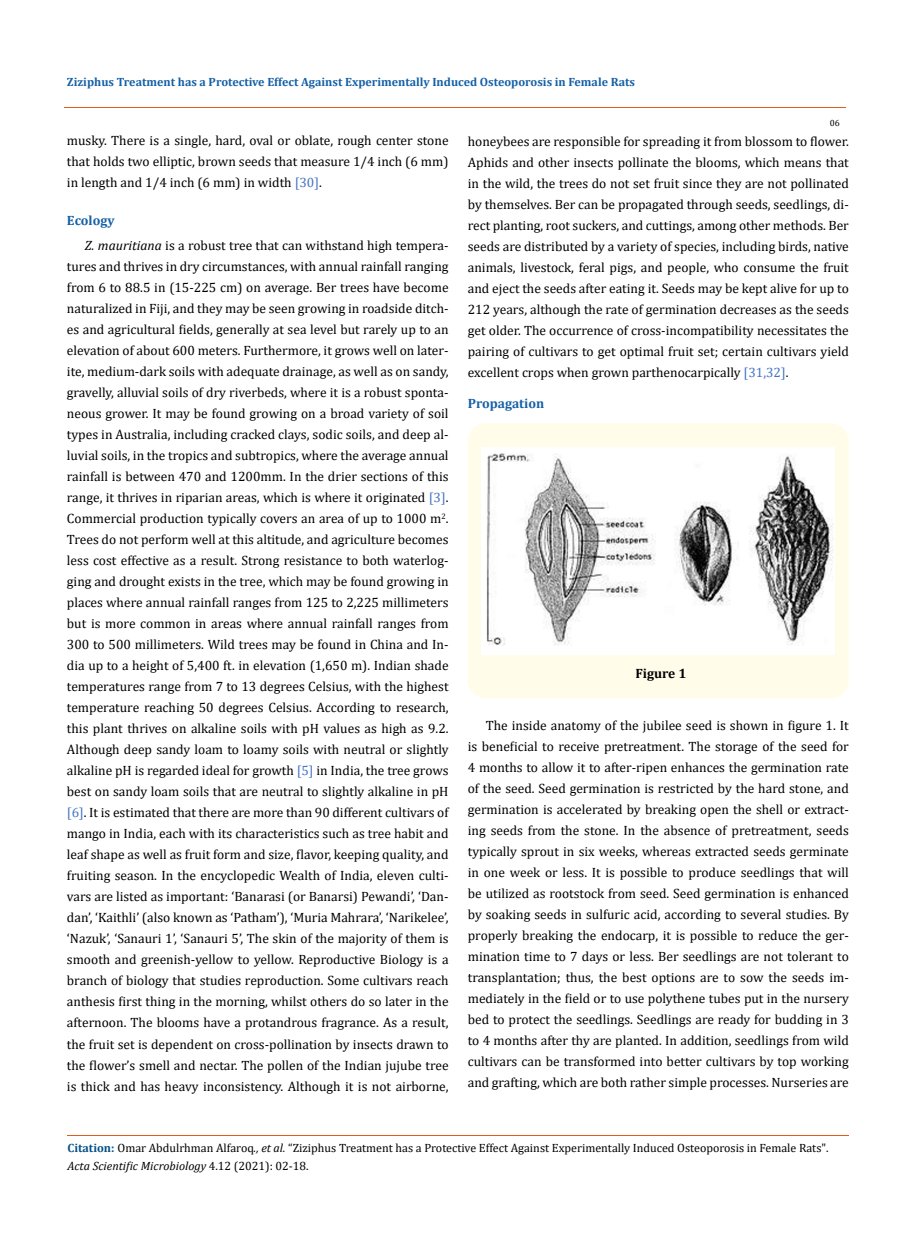
<style>
.page{position:relative;width:917px;height:1242px;background:#fff}
.page>*{position:absolute;margin:0;border:0;box-sizing:border-box;transform-origin:0 0}
.t1{font:13.5px/21px "Cambria";color:#000;text-align:justify}
.t2{font:700 13.5px "Cambria";color:#1560a6}
.t3{font:700 13.5px "Cambria";color:#000}
.t4{font:12px/18px "Cambria";color:#000}
.t5{font:700 12px "Cambria";color:#1560a6}
.t6{font:9px "Cambria";color:#000}
.s1{color:#4472c4}
.s2{font-weight:700;color:#1560a6}
.s3{font-style:italic}
.s4{font-weight:700;color:#035089}
</style>
<div class="page">
<div style="left:468px;top:423px;width:380px;height:275px;background:#fffde9;border-radius:18px"></div>
<img style="left:481px;top:448px;width:353px;height:206px">
<hr style="left:64px;top:108px;width:781px;height:1px;background:#e05d1a">
<hr style="left:67px;top:1136px;width:781px;height:1px;background:#e05d1a">
<p class="t5" style="left:67px;top:73px;width:569px">Ziziphus Treatment has a Protective Effect Against Experimentally Induced Osteoporosis in Female Rats</p>
<p class="t6" style="left:829px;top:118px;width:11px">06</p>
<p class="t1" style="left:67px;top:130px;width:383px">musky. There is a single, hard, oval or oblate, rough center stone that holds two elliptic, brown seeds that measure 1/4 inch (6 mm) in length and 1/4 inch (6 mm) in width <span class="s1">[30]</span>.</p>
<p class="t1" style="left:85px;top:207px;width:365px;line-height:25.5px;text-indent:-18px"><span class="s2">Ecology<br></span><span class="s3">Z. mauritiana</span> is a robust tree that can withstand high tempera-</p>
<p class="t1" style="left:67px;top:256px;width:383px">tures and thrives in dry circumstances, with annual rainfall ranging from 6 to 88.5 in (15-225 cm) on average. Ber trees have become naturalized in Fiji, and they may be seen growing in roadside ditch&shy;es and agricultural fields, generally at sea level but rarely up to an elevation of about 600 meters. Furthermore, it grows well on later&shy;ite, medium-dark soils with adequate drainage, as well as on sandy, gravelly, alluvial soils of dry riverbeds, where it is a robust sponta&shy;neous grower. It may be found growing on a broad variety of soil types in Australia, including cracked clays, sodic soils, and deep al&shy;luvial soils, in the tropics and subtropics, where the average annual rainfall is between 470 and 1200mm. In the drier sections of this range, it thrives in riparian areas, which is where it originated <span class="s1">[3]</span>.<br>Commercial production typically covers an area of up to 1000 m<sup>2</sup>.<br>Trees do not perform well at this altitude, and agriculture becomes less cost effective as a result. Strong resistance to both waterlog&shy;ging and drought exists in the tree, which may be found growing in places where annual rainfall ranges from 125 to 2,225 millimeters but is more common in areas where annual rainfall ranges from 300 to 500 millimeters. Wild trees may be found in China and In&shy;dia up to a height of 5,400 ft. in elevation (1,650 m). Indian shade temperatures range from 7 to 13 degrees Celsius, with the highest temperature reaching 50 degrees Celsius. According to research, this plant thrives on alkaline soils with pH values as high as 9.2.<br>Although deep sandy loam to loamy soils with neutral or slightly alkaline pH is regarded ideal for growth <span class="s1">[5]</span> in India, the tree grows best on sandy loam soils that are neutral to slightly alkaline in pH <span class="s1">[6]</span>. It is estimated that there are more than 90 different cultivars of mango in India, each with its characteristics such as tree habit and leaf shape as well as fruit form and size, flavor, keeping quality, and fruiting season. In the encyclopedic Wealth of India, eleven culti&shy;vars are listed as important: ‘Banarasi (or Banarsi) Pewandi’, ‘Dan&shy;dan’, ‘Kaithli’ (also known as ‘Patham’), ‘Muria Mahrara’, ‘Narikelee’, ‘Nazuk’, ‘Sanauri 1’, ‘Sanauri 5’, The skin of the majority of them is smooth and greenish-yellow to yellow. Reproductive Biology is a branch of biology that studies reproduction. Some cultivars reach anthesis first thing in the morning, whilst others do so later in the afternoon. The blooms have a protandrous fragrance. As a result, the fruit set is dependent on cross-pollination by insects drawn to the flower’s smell and nectar. The pollen of the Indian jujube tree is thick and has heavy inconsistency. Although it is not airborne,</p>
<p class="t1" style="left:468px;top:130px;width:382px">honeybees are responsible for spreading it from blossom to flower.<br>Aphids and other insects pollinate the blooms, which means that in the wild, the trees do not set fruit since they are not pollinated by themselves. Ber can be propagated through seeds, seedlings, di&shy;rect planting, root suckers, and cuttings, among other methods. Ber seeds are distributed by a variety of species, including birds, native animals, livestock, feral pigs, and people, who consume the fruit and eject the seeds after eating it. Seeds may be kept alive for up to 212 years, although the rate of germination decreases as the seeds get older. The occurrence of cross-incompatibility necessitates the pairing of cultivars to get optimal fruit set; certain cultivars yield excellent crops when grown parthenocarpically <span class="s1">[31,32]</span>.</p>
<p class="t2" style="left:468px;top:394px;width:78px">Propagation</p>
<p class="t3" style="left:635px;top:664px;width:52px">Figure 1</p>
<p class="t1" style="left:468px;top:714px;width:382px;text-indent:18px">The inside anatomy of the jubilee seed is shown in figure 1. It is beneficial to receive pretreatment. The storage of the seed for 4 months to allow it to after-ripen enhances the germination rate of the seed. Seed germination is restricted by the hard stone, and germination is accelerated by breaking open the shell or extract&shy;ing seeds from the stone. In the absence of pretreatment, seeds typically sprout in six weeks, whereas extracted seeds germinate in one week or less. It is possible to produce seedlings that will be utilized as rootstock from seed. Seed germination is enhanced by soaking seeds in sulfuric acid, according to several studies. By properly breaking the endocarp, it is possible to reduce the ger&shy;mination time to 7 days or less. Ber seedlings are not tolerant to transplantation; thus, the best options are to sow the seeds im&shy;mediately in the field or to use polythene tubes put in the nursery bed to protect the seedlings. Seedlings are ready for budding in 3 to 4 months after thy are planted. In addition, seedlings from wild cultivars can be transformed into better cultivars by top working and grafting, which are both rather simple processes. Nurseries are</p>
<p class="t4" style="left:67px;top:1139px;width:762px"><span class="s4">Citation:</span> Omar Abdulrhman Alfaroq<span class="s3">., et al.</span> “Ziziphus Treatment has a Protective Effect Against Experimentally Induced Osteoporosis in Female Rats".<br><span class="s3">Acta Scientific Microbiology</span> 4.12 (2021): 02-18.</p>
</div>
